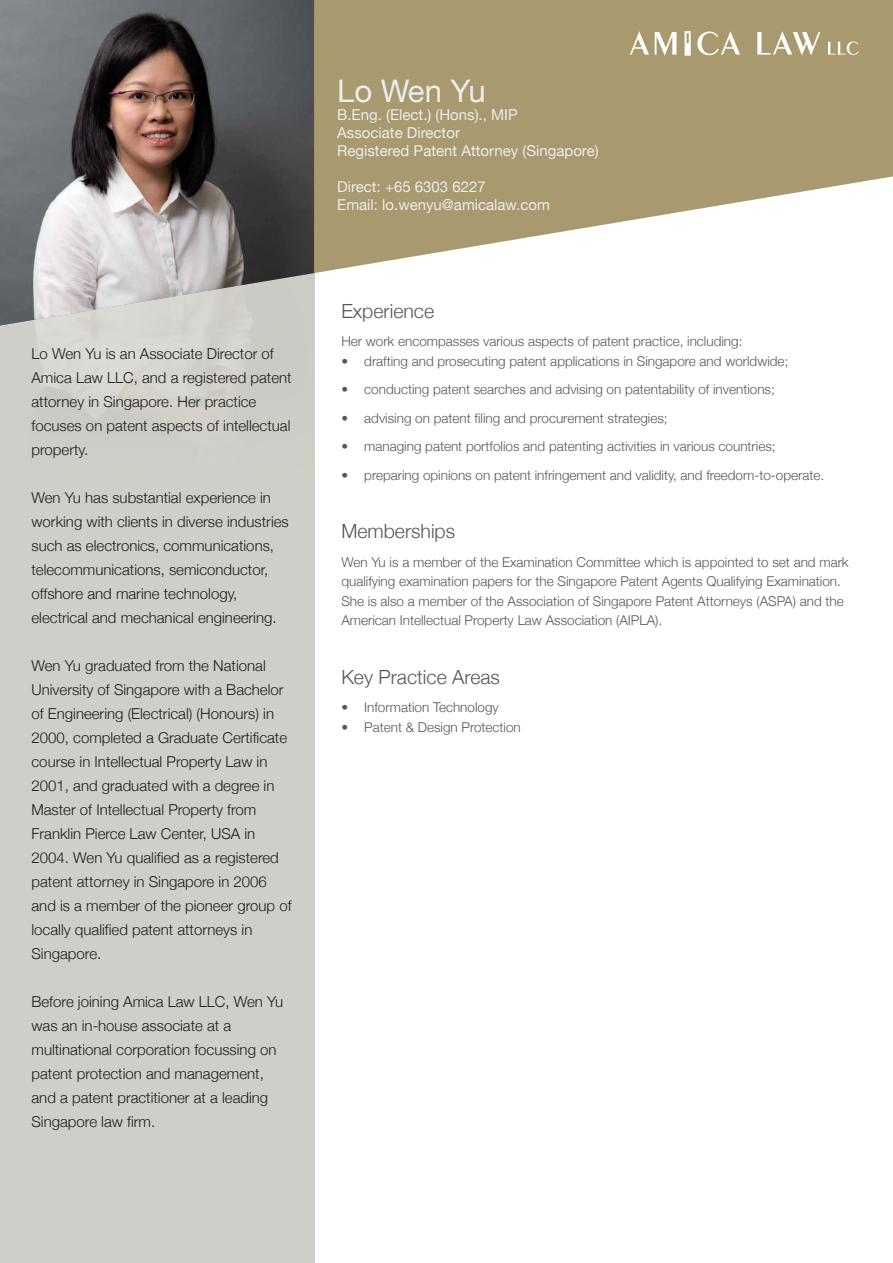
<style>
.page{position:relative;width:893px;height:1263px;background:#fff}
.page>*{position:absolute;margin:0;border:0;box-sizing:border-box;transform-origin:0 0}
.t1{font:31.05px "Helvetica Neue";letter-spacing:-.03em;color:#ededed}
.t2{font:300 19.5px "Helvetica Neue";color:#575756}
.t3{font:300 15px/24px "Helvetica Neue";color:#1d1d1b}
.t4{font:15px/18px "Helvetica Neue";color:#ededed}
.t5{font:300 13.5px/19.5px "Helvetica Neue";color:#575756}
</style>
<div class="page">
<svg style="left:314px;top:0;width:579px;height:325px;fill:#a8996e"></svg>
<img style="left:0;top:0;width:314px;height:325px">
<svg style="left:630px;top:31px;width:190px;height:25px"></svg>
<svg style="left:828px;top:41px;width:31px;height:14px"></svg>
<p class="t3" style="left:32px;top:340px;width:262px">Lo Wen Yu is an Associate Director of<br>Amica Law LLC, and a registered patent attorney in Singapore. Her practice focuses on patent aspects of intellectual property.</p>
<p class="t3" style="left:32px;top:484px;width:259px">Wen Yu has substantial experience in working with clients in diverse industries such as electronics, communications, telecommunications, semiconductor, offshore and marine technology, electrical and mechanical engineering.</p>
<p class="t3" style="left:32px;top:652px;width:262px">Wen Yu graduated from the National University of Singapore with a Bachelor of Engineering (Electrical) (Honours) in 2000, completed a Graduate Certificate course in Intellectual Property Law in 2001, and graduated with a degree in Master of Intellectual Property from Franklin Pierce Law Center, USA in 2004. Wen Yu qualified as a registered patent attorney in Singapore in 2006 and is a member of the pioneer group of locally qualified patent attorneys in Singapore.</p>
<p class="t3" style="left:32px;top:988px;width:253px">Before joining Amica Law LLC, Wen Yu was an in-house associate at a multinational corporation focussing on patent protection and management, and a patent practitioner at a leading Singapore law firm.</p>
<h1 class="t1" style="left:337px;top:69px;width:150px">Lo Wen Yu</h1>
<p class="t4" style="left:337px;top:107px;width:263px">B.Eng. (Elect.) (Hons)., MIP<br>Associate Director<br>Registered Patent Attorney (Singapore)</p>
<p class="t4" style="left:337px;top:179px;width:214px">Direct: +65 6303 6227<br>Email: lo.wenyu@amicalaw.com</p>
<h2 class="t2" style="left:341px;top:295px;width:94px">Experience</h2>
<p class="t5" style="left:341px;top:331px;width:403px">Her work encompasses various aspects of patent practice, including:</p>
<p class="t5" style="left:341px;top:350px;width:449px">• drafting and prosecuting patent applications in Singapore and worldwide;</p>
<p class="t5" style="left:341px;top:379px;width:435px">• conducting patent searches and advising on patentability of inventions;</p>
<p class="t5" style="left:341px;top:407px;width:328px">• advising on patent filing and procurement strategies;</p>
<p class="t5" style="left:341px;top:436px;width:436px">• managing patent portfolios and patenting activities in various countries;</p>
<p class="t5" style="left:341px;top:464px;width:484px">• preparing opinions on patent infringement and validity, and freedom-to-operate.</p>
<h2 class="t2" style="left:341px;top:516px;width:115px">Memberships</h2>
<p class="t5" style="left:341px;top:551px;width:509px">Wen Yu is a member of the Examination Committee which is appointed to set and mark qualifying examination papers for the Singapore Patent Agents Qualifying Examination.<br>She is also a member of the Association of Singapore Patent Attorneys (ASPA) and the American Intellectual Property Law Association (AIPLA).</p>
<h2 class="t2" style="left:341px;top:661px;width:160px">Key Practice Areas</h2>
<p class="t5" style="left:341px;top:697px;width:159px">• Information Technology</p>
<p class="t5" style="left:341px;top:716px;width:181px">• Patent &amp; Design Protection</p>
</div>
